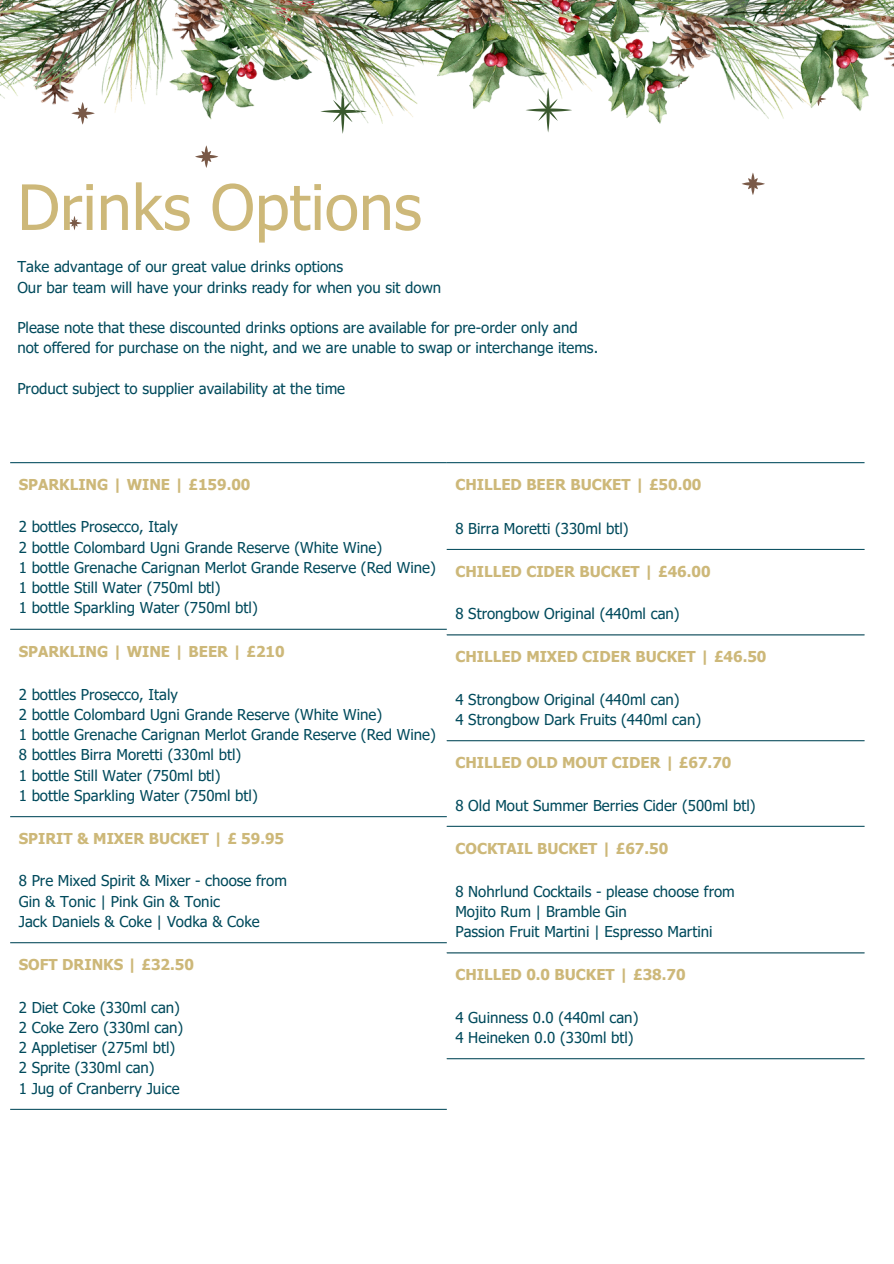
<style>
.page{position:relative;width:894px;height:1264px;background:#fff}
.page>*{position:absolute;margin:0;border:0;box-sizing:border-box;transform-origin:0 0}
.t1{font:62.7px "Tahoma";color:#cdb879}
.t2{font:15px "Tahoma";color:#004a5c}
.t3{font:700 15px "Tahoma";color:#cdb879}
</style>
<div class="page">
<svg style="left:547px;top:124px;width:3px;height:8px"></svg>
<svg style="left:341px;top:124px;width:3px;height:10px"></svg>
<svg style="left:195px;top:145px;width:23px;height:23px"></svg>
<svg style="left:741px;top:172px;width:23px;height:23px"></svg>
<svg style="left:67px;top:216px;width:15px;height:14px"></svg>
<img style="left:0;top:0;width:893px;height:124px">
<hr style="left:446px;top:549px;width:418px;height:1px;background:#004a5c">
<hr style="left:446px;top:634px;width:418px;height:1px;background:#004a5c">
<hr style="left:446px;top:740px;width:418px;height:1px;background:#004a5c">
<hr style="left:446px;top:825px;width:418px;height:1px;background:#004a5c">
<hr style="left:446px;top:952px;width:418px;height:1px;background:#004a5c">
<hr style="left:446px;top:1058px;width:418px;height:1px;background:#004a5c">
<hr style="left:446px;top:462px;width:418px;height:1px;background:#004a5c">
<hr style="left:10px;top:629px;width:436px;height:1px;background:#004a5c">
<hr style="left:10px;top:816px;width:436px;height:1px;background:#004a5c">
<hr style="left:10px;top:942px;width:436px;height:1px;background:#004a5c">
<hr style="left:10px;top:1108px;width:436px;height:1px;background:#004a5c">
<hr style="left:10px;top:462px;width:436px;height:1px;background:#004a5c">
<p class="t1" style="left:17px;top:167px;width:406px">Drinks Options</p>
<p class="t2" style="left:17px;top:257px;width:327px">Take advantage of our great value drinks options</p>
<p class="t2" style="left:17px;top:277px;width:425px">Our bar team will have your drinks ready for when you sit down</p>
<p class="t2" style="left:17px;top:318px;width:561px">Please note that these discounted drinks options are available for pre-order only and</p>
<p class="t2" style="left:17px;top:338px;width:582px">not offered for purchase on the night, and we are unable to swap or interchange items.</p>
<p class="t2" style="left:17px;top:379px;width:329px">Product subject to supplier availability at the time</p>
<p class="t3" style="left:19px;top:475px;width:233px">SPARKLING | WINE | £159.00</p>
<p class="t2" style="left:19px;top:517px;width:160px">2 bottles Prosecco, Italy</p>
<p class="t2" style="left:19px;top:537px;width:365px">2 bottle Colombard Ugni Grande Reserve (White Wine)</p>
<p class="t2" style="left:19px;top:558px;width:418px">1 bottle Grenache Carignan Merlot Grande Reserve (Red Wine)</p>
<p class="t2" style="left:19px;top:578px;width:203px">1 bottle Still Water (750ml btl)</p>
<p class="t2" style="left:19px;top:598px;width:240px">1 bottle Sparkling Water (750ml btl)</p>
<p class="t3" style="left:19px;top:641px;width:267px">SPARKLING | WINE | BEER | £210</p>
<p class="t2" style="left:19px;top:684px;width:160px">2 bottles Prosecco, Italy</p>
<p class="t2" style="left:19px;top:705px;width:365px">2 bottle Colombard Ugni Grande Reserve (White Wine)</p>
<p class="t2" style="left:19px;top:725px;width:418px">1 bottle Grenache Carignan Merlot Grande Reserve (Red Wine)</p>
<p class="t2" style="left:19px;top:745px;width:224px">8 bottles Birra Moretti (330ml btl)</p>
<p class="t2" style="left:19px;top:765px;width:203px">1 bottle Still Water (750ml btl)</p>
<p class="t2" style="left:19px;top:786px;width:240px">1 bottle Sparkling Water (750ml btl)</p>
<p class="t3" style="left:19px;top:829px;width:267px">SPIRIT &amp; MIXER BUCKET | £ 59.95</p>
<p class="t2" style="left:19px;top:871px;width:270px">8 Pre Mixed Spirit &amp; Mixer - choose from</p>
<p class="t2" style="left:19px;top:891px;width:203px">Gin &amp; Tonic | Pink Gin &amp; Tonic</p>
<p class="t2" style="left:19px;top:912px;width:242px">Jack Daniels &amp; Coke | Vodka &amp; Coke</p>
<p class="t3" style="left:19px;top:955px;width:177px">SOFT DRINKS | £32.50</p>
<p class="t2" style="left:19px;top:997px;width:163px">2 Diet Coke (330ml can)</p>
<p class="t2" style="left:19px;top:1017px;width:166px">2 Coke Zero (330ml can)</p>
<p class="t2" style="left:19px;top:1038px;width:158px">2 Appletiser (275ml btl)</p>
<p class="t2" style="left:19px;top:1058px;width:137px">2 Sprite (330ml can)</p>
<p class="t2" style="left:19px;top:1078px;width:162px">1 Jug of Cranberry Juice</p>
<p class="t3" style="left:455px;top:475px;width:247px">CHILLED BEER BUCKET | £50.00</p>
<p class="t2" style="left:455px;top:518px;width:175px">8 Birra Moretti (330ml btl)</p>
<h1 class="t3" style="left:455px;top:562px;width:256px">CHILLED CIDER BUCKET | £46.00</h1>
<p class="t2" style="left:455px;top:604px;width:226px">8 Strongbow Original (440ml can)</p>
<p class="t3" style="left:455px;top:647px;width:312px">CHILLED MIXED CIDER BUCKET | £46.50</p>
<p class="t2" style="left:455px;top:689px;width:226px">4 Strongbow Original (440ml can)</p>
<p class="t2" style="left:455px;top:710px;width:247px">4 Strongbow Dark Fruits (440ml can)</p>
<p class="t3" style="left:455px;top:753px;width:277px">CHILLED OLD MOUT CIDER | £67.70</p>
<p class="t2" style="left:455px;top:795px;width:301px">8 Old Mout Summer Berries Cider (500ml btl)</p>
<p class="t3" style="left:455px;top:838px;width:214px">COCKTAIL BUCKET | £67.50</p>
<p class="t2" style="left:455px;top:881px;width:281px">8 Nohrlund Cocktails - please choose from</p>
<p class="t2" style="left:455px;top:901px;width:173px">Mojito Rum | Bramble Gin</p>
<p class="t2" style="left:455px;top:922px;width:258px">Passion Fruit Martini | Espresso Martini</p>
<p class="t3" style="left:455px;top:965px;width:231px">CHILLED 0.0 BUCKET | £38.70</p>
<p class="t2" style="left:455px;top:1007px;width:184px">4 Guinness 0.0 (440ml can)</p>
<p class="t2" style="left:455px;top:1027px;width:180px">4 Heineken 0.0 (330ml btl)</p>
</div>
